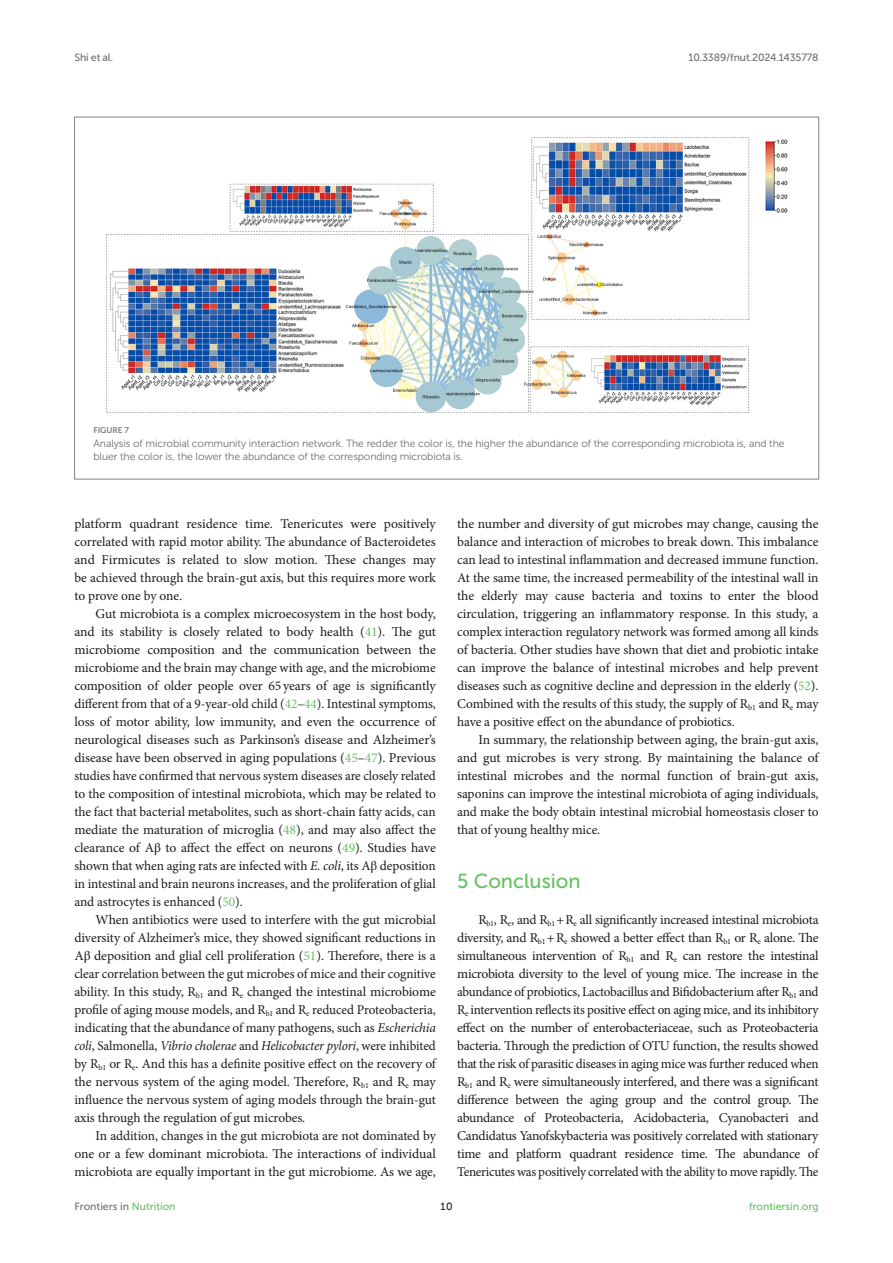
<style>
.page{position:relative;width:893px;height:1263px;background:#fff}
.page>*{position:absolute;margin:0;border:0;box-sizing:border-box;transform-origin:0 0}
.HEAD_1{font:20.25px "Museo Sans 500";color:#65c161}
.TEXT{font:13.5px/18px "Minion Pro";letter-spacing:-.01em;color:#1b1c1b;text-align:justify}
.TEXT_FLUSH{font:13.5px/18px "Minion Pro";letter-spacing:-.025em;color:#1b1c1b;text-align:justify}
.FIG_LEG{font:10.5px/13.5px "Museo Sans 300";letter-spacing:-.01em;color:#706f70}
.t1{font:10.5px "Museo Sans 500";letter-spacing:-.015em;color:#706f70}
.t2{font:10.5px "Museo Sans 500";color:#65c161}
.t3{font:10.5px "Museo Sans 500";color:#1b1c1b}
.FIG_HD{font:8.25px "Museo Sans 700";letter-spacing:-.01em;color:#7e7f7f}
.s1{color:#65c161}
.s2{font-family:"STIX General"}
.s3{font-style:italic}
</style>
<div class="page">
<img style="left:106px;top:137px;width:682px;height:276px">
<p class="t1" style="left:74px;top:51px;width:40px">Shi et al.</p>
<p class="t1" style="left:688px;top:51px;width:132px">10.3389/fnut.2024.1435778</p>
<p class="FIG_HD" style="left:94px;top:426px;width:37px">FIGURE 7</p>
<p class="FIG_LEG" style="left:94px;top:436px;width:693px">Analysis of microbial community interaction network. The redder the color is, the higher the abundance of the corresponding microbiota is, and the bluer the color is, the lower the abundance of the corresponding microbiota is.</p>
<p class="TEXT" style="left:74px;top:515px;width:363px">platform quadrant residence time. Tenericutes were positively correlated with rapid motor ability. The abundance of Bacteroidetes and Firmicutes is related to slow motion. These changes may be achieved through the brain-gut axis, but this requires more work to prove one by one.</p>
<p class="TEXT" style="left:74px;top:605px;width:363px;text-indent:21px">Gut microbiota is a complex microecosystem in the host body, and its stability is closely related to body health (<span class="s1">41</span>). The gut microbiome composition and the communication between the microbiome and the brain may change with age, and the microbiome composition of older people over 65years of age is significantly different from that of a 9-year-old child (<span class="s1">42</span>–<span class="s1">44</span>). Intestinal symptoms, loss of motor ability, low immunity, and even the occurrence of neurological diseases such as Parkinson’s disease and Alzheimer’s disease have been observed in aging populations (<span class="s1">45</span>–<span class="s1">47</span>). Previous studies have confirmed that nervous system diseases are closely related to the composition of intestinal microbiota, which may be related to the fact that bacterial metabolites, such as short-chain fatty acids, can mediate the maturation of microglia (<span class="s1">48</span>), and may also affect the clearance of A<span class="s2">β</span> to affect the effect on neurons (<span class="s1">49</span>). Studies have shown that when aging rats are infected with <span class="s3">E. coli</span>, its A<span class="s2">β</span> deposition in intestinal and brain neurons increases, and the proliferation of glial and astrocytes is enhanced (<span class="s1">50</span>).</p>
<p class="TEXT" style="left:74px;top:911px;width:363px;text-indent:21px">When antibiotics were used to interfere with the gut microbial diversity of Alzheimer’s mice, they showed significant reductions in A<span class="s2">β</span> deposition and glial cell proliferation (<span class="s1">51</span>). Therefore, there is a clear correlation between the gut microbes of mice and their cognitive ability. In this study, R<sub>b1</sub> and R<sub>e</sub> changed the intestinal microbiome profile of aging mouse models, and R<sub>b1</sub> and R<sub>e</sub> reduced Proteobacteria, indicating that the abundance of many pathogens, such as <span class="s3">Escherichia coli</span>, Salmonella, <span class="s3">Vibrio cholerae</span> and <span class="s3">Helicobacter pylori</span>, were inhibited by R<sub>b1</sub> or R<sub>e</sub>. And this has a definite positive effect on the recovery of the nervous system of the aging model. Therefore, R<sub>b1</sub> and R<sub>e</sub> may influence the nervous system of aging models through the brain-gut axis through the regulation of gut microbes.</p>
<p class="TEXT" style="left:74px;top:1127px;width:363px;text-indent:21px">In addition, changes in the gut microbiota are not dominated by one or a few dominant microbiota. The interactions of individual microbiota are equally important in the gut microbiome. As we age,</p>
<p class="TEXT" style="left:457px;top:515px;width:363px">the number and diversity of gut microbes may change, causing the balance and interaction of microbes to break down. This imbalance can lead to intestinal inflammation and decreased immune function.<br>At the same time, the increased permeability of the intestinal wall in the elderly may cause bacteria and toxins to enter the blood circulation, triggering an inflammatory response. In this study, a complex interaction regulatory network was formed among all kinds of bacteria. Other studies have shown that diet and probiotic intake can improve the balance of intestinal microbes and help prevent diseases such as cognitive decline and depression in the elderly (<span class="s1">52</span>).<br>Combined with the results of this study, the supply of R<sub>b1</sub> and R<sub>e</sub> may have a positive effect on the abundance of probiotics.</p>
<p class="TEXT" style="left:457px;top:731px;width:363px;text-indent:21px">In summary, the relationship between aging, the brain-gut axis, and gut microbes is very strong. By maintaining the balance of intestinal microbes and the normal function of brain-gut axis, saponins can improve the intestinal microbiota of aging individuals, and make the body obtain intestinal microbial homeostasis closer to that of young healthy mice.</p>
<p class="HEAD_1" style="left:457px;top:870px;width:125px">5 Conclusion</p>
<p class="TEXT_FLUSH" style="left:457px;top:911px;width:363px;text-indent:21px">R<sub>b1</sub>, R<sub>e</sub>, and R<sub>b1</sub> +R<sub>e</sub> all significantly increased intestinal microbiota diversity, and R<sub>b1</sub> +R<sub>e</sub> showed a better effect than R<sub>b1</sub> or R<sub>e</sub> alone. The simultaneous intervention of R<sub>b1</sub> and R<sub>e</sub> can restore the intestinal microbiota diversity to the level of young mice. The increase in the abundance of probiotics, Lactobacillus and Bifidobacterium after R<sub>b1</sub> and R<sub>e</sub> intervention reflects its positive effect on aging mice, and its inhibitory effect on the number of enterobacteriaceae, such as Proteobacteria bacteria. Through the prediction of OTU function, the results showed that the risk of parasitic diseases in aging mice was further reduced when R<sub>b1</sub> and R<sub>e</sub> were simultaneously interfered, and there was a significant difference between the aging group and the control group. The abundance of Proteobacteria, Acidobacteria, Cyanobacteri and Candidatus Yanofskybacteria was positively correlated with stationary time and platform quadrant residence time. The abundance of Tenericutes was positively correlated with the ability to move rapidly. The</p>
<p class="t1" style="left:74px;top:1200px;width:103px">Frontiers in <span class="s1">Nutrition</span></p>
<p class="t3" style="left:440px;top:1200px;width:14px">10</p>
<p class="t2" style="left:749px;top:1200px;width:71px">frontiersin.org</p>
</div>
